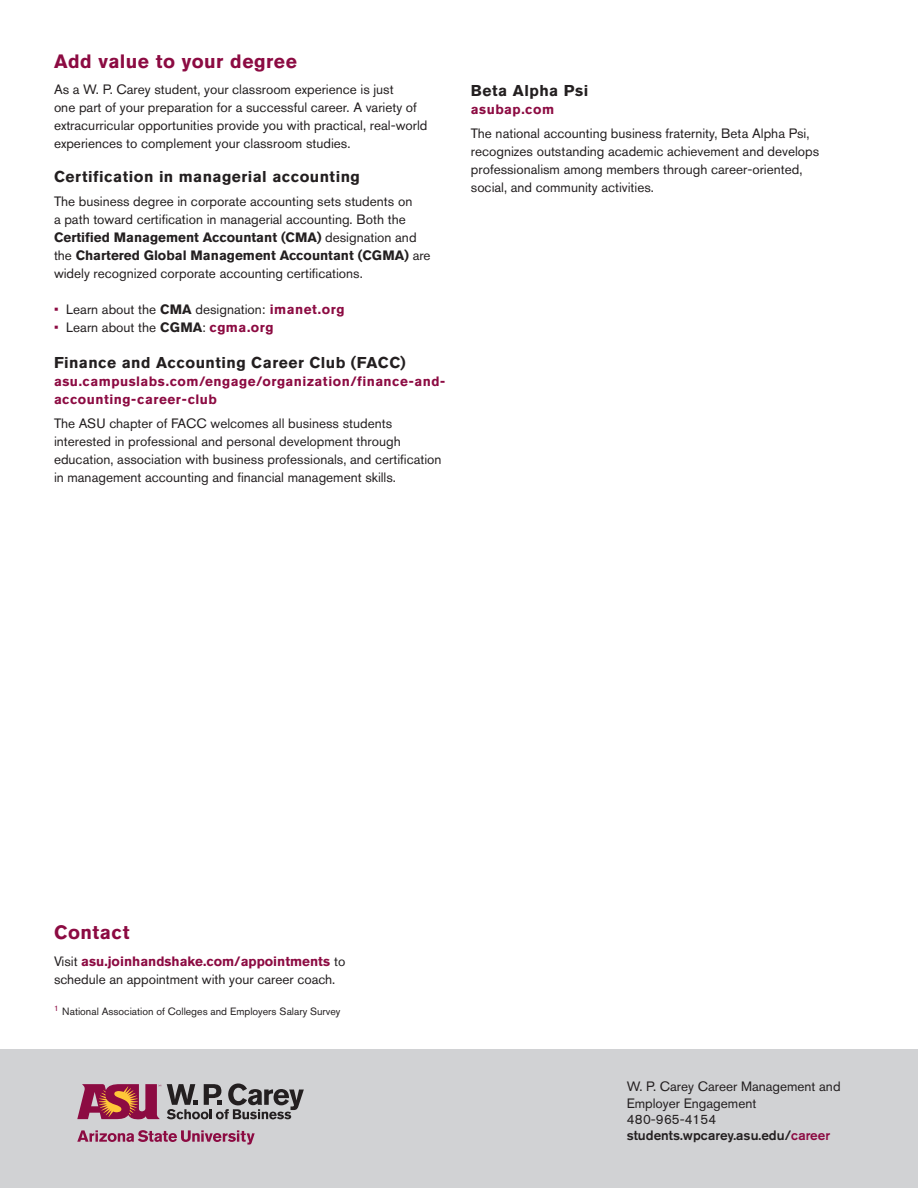
<style>
.page{position:relative;width:918px;height:1188px;background:#fff}
.page>*{position:absolute;margin:0;border:0;box-sizing:border-box;transform-origin:0 0}
.t1{font:700 19.2px "Akzidenz Grotesk Pro";letter-spacing:.025em;color:#8c0b42}
.t2{font:700 15.6px "Akzidenz Grotesk Pro";letter-spacing:.03em;color:#231f20}
.t3{font:13.5px/18px "Akzidenz Grotesk Std";color:#231f20}
.t4{font:700 13.5px/18px "Akzidenz Grotesk Std";letter-spacing:.035em;color:#8c0b42}
.t5{font:10.5px "Akzidenz Grotesk Std";color:#231f20}
.s1{font-weight:700}
.s2{color:#8c0b42}
.s3{font-weight:700;color:#8c0b42}
.s4{font-weight:500}
.s5{font-weight:500;color:#8c0b42}
</style>
<div class="page">
<div style="left:0;top:1049px;width:918px;height:139px;background:#d1d2d4"></div>
<svg style="left:77px;top:1084px;width:84px;height:36px"></svg>
<svg style="left:77px;top:1130px;width:178px;height:15px"></svg>
<svg style="left:167px;top:1083px;width:137px;height:36px"></svg>
<h1 class="t1" style="left:54px;top:49px;width:245px">Add value to your degree</h1>
<p class="t3" style="left:54px;top:80px;width:375px">As a W. P. Carey student, your classroom experience is just<br>one part of your preparation for a successful career. A variety of extracurricular opportunities provide you with practical, real-world experiences to complement your classroom studies.</p>
<p class="t2" style="left:54px;top:167px;width:308px">Certification in managerial accounting</p>
<p class="t3" style="left:54px;top:193px;width:378px">The business degree in corporate accounting sets students on<br>a path toward certification in managerial accounting. Both the <span class="s1">Certified Management Accountant (CMA)</span> designation and the <span class="s1">Chartered Global Management Accountant (CGMA)</span> are widely recognized corporate accounting certifications.</p>
<p class="t3" style="left:54px;top:301px;width:292px"><span class="s2">•</span> Learn about the <span class="s1">CMA</span> designation: <span class="s3">imanet.org</span></p>
<p class="t3" style="left:54px;top:319px;width:221px"><span class="s2">•</span> Learn about the <span class="s1">CGMA</span>: <span class="s3">cgma.org</span></p>
<p class="t2" style="left:54px;top:352px;width:353px">Finance and Accounting Career Club (FACC)</p>
<p class="t4" style="left:54px;top:372px;width:393px">asu.campuslabs.com/engage/organization/finance-and&shy;accounting-career-club</p>
<p class="t3" style="left:54px;top:414px;width:389px">The ASU chapter of FACC welcomes all business students interested in professional and personal development through education, association with business professionals, and certification in management accounting and financial management skills.</p>
<p class="t2" style="left:471px;top:80px;width:119px">Beta Alpha Psi</p>
<p class="t4" style="left:471px;top:100px;width:85px">asubap.com</p>
<p class="t3" style="left:471px;top:124px;width:350px">The national accounting business fraternity, Beta Alpha Psi, recognizes outstanding academic achievement and develops professionalism among members through career-oriented, social, and community activities.</p>
<h1 class="t1" style="left:54px;top:920px;width:77px">Contact</h1>
<p class="t3" style="left:54px;top:952px;width:293px">Visit <span class="s3">asu.joinhandshake.com/appointments</span> to schedule an appointment with your career coach.</p>
<p class="t5" style="left:54px;top:1005px;width:288px"><sup>1</sup> National Association of Colleges and Employers Salary Survey</p>
<p class="t3" style="left:627px;top:1079px;width:215px;line-height:16.2px">W. P. Carey Career Management and<br>Employer Engagement<br>480-965-4154 <span class="s4">students.wpcarey.asu.edu/</span><span class="s5">career</span></p>
</div>
